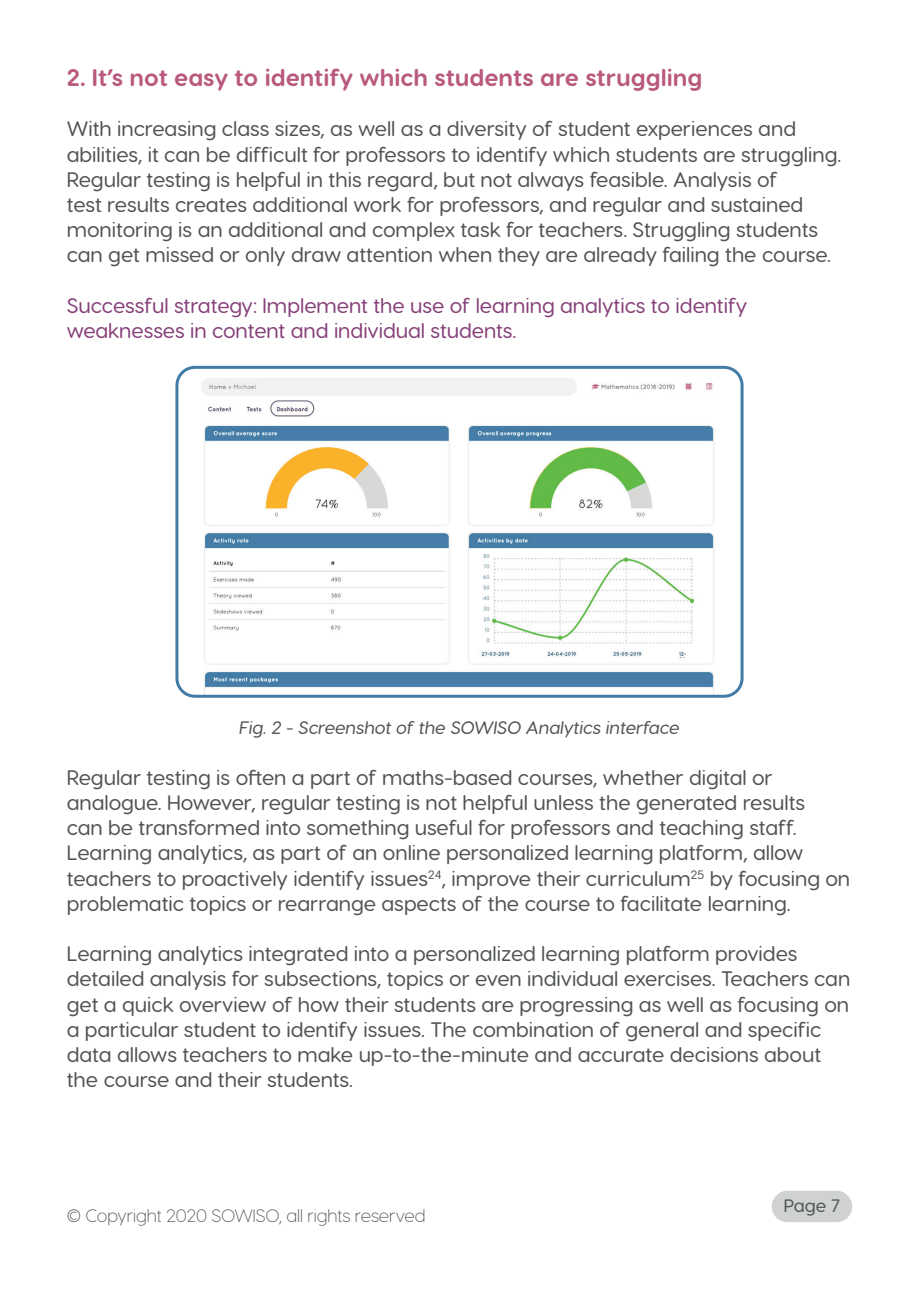
<style>
.page{position:relative;width:919px;height:1289px;background:#fff}
.page>*{position:absolute;margin:0;border:0;box-sizing:border-box;transform-origin:0 0}
.t1{font:700 24px "Visby Round CF";color:#b9597e}
.t2{font:500 21px/25.2px "Visby Round CF";color:#515455}
.t3{font:500 21px/25.2px "Visby Round CF";color:#87417a}
.t4{font:italic 500 18px "Visby Round CF";color:#515455}
.t5{font:200 18px "Visby Round CF";letter-spacing:-.005em;color:#515455}
.t6{font:500 18px "Visby Round CF";color:#515455}
</style>
<div class="page">
<div style="left:771px;top:1190px;width:81px;height:32px;background:#cfd2d0;border-radius:16px"></div>
<img style="left:179px;top:375px;width:563px;height:321px">
<div style="left:175px;top:366px;width:568px;height:331px;border:3px solid #427ca6;border-radius:18px"></div>
<p class="t1" style="left:67px;top:62px;width:637px">2. It’s not easy to identify which students are struggling</p>
<p class="t2" style="left:67px;top:116px;width:775px">With increasing class sizes, as well as a diversity of student experiences and abilities, it can be difficult for professors to identify which students are struggling.<br>Regular testing is helpful in this regard, but not always feasible. Analysis of<br>test results creates additional work for professors, and regular and sustained monitoring is an additional and complex task for teachers. Struggling students can get missed or only draw attention when they are already failing the course.</p>
<p class="t3" style="left:67px;top:293px;width:682px">Successful strategy: Implement the use of learning analytics to identify weaknesses in content and individual students.</p>
<p class="t4" style="left:239px;top:716px;width:442px">Fig. 2 - Screenshot of the SOWISO Analytics interface</p>
<p class="t2" style="left:67px;top:764px;width:784px">Regular testing is often a part of maths-based courses, whether digital or analogue. However, regular testing is not helpful unless the generated results<br>can be transformed into something useful for professors and teaching staff.<br>Learning analytics, as part of an online personalized learning platform, allow teachers to proactively identify issues<sup>24</sup>, improve their curriculum<sup>25</sup> by focusing on problematic topics or rearrange aspects of the course to facilitate learning.</p>
<p class="t2" style="left:67px;top:941px;width:785px">Learning analytics integrated into a personalized learning platform provides detailed analysis for subsections, topics or even individual exercises. Teachers can get a quick overview of how their students are progressing as well as focusing on a particular student to identify issues. The combination of general and specific data allows teachers to make up-to-the-minute and accurate decisions about the course and their students.</p>
<p class="t5" style="left:67px;top:1204px;width:360px">© Copyright 2020 SOWISO, all rights reserved</p>
<p class="t6" style="left:783px;top:1193px;width:58px">Page 7</p>
</div>
